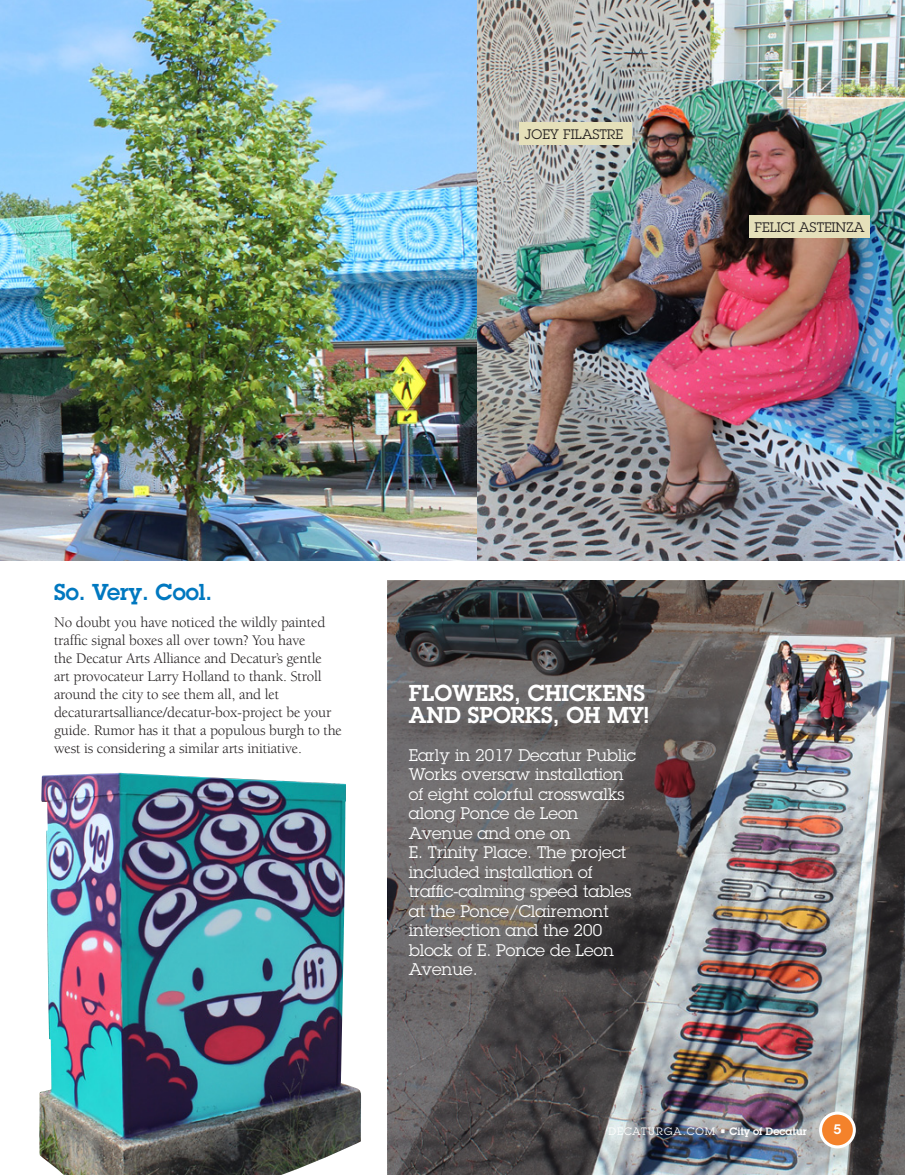
<style>
.page{position:relative;width:905px;height:1175px;background:#fff}
.page>*{position:absolute;margin:0;border:0;box-sizing:border-box;transform-origin:0 0}
.t1{font:600 22.5px/22.5px "Lubalin Graph";color:#fff}
.t2{font:600 22.5px "Lubalin Graph";color:#0078c0}
.t3{font:16.5px/19.5px "Lubalin Graph";color:#fff}
.t4{font:15px/18px "Berkeley";letter-spacing:-.01em;color:#231f20}
.t5{font:13.5px "Lubalin Graph";color:#231f20}
.t6{font:600 13.5px "Lubalin Graph";color:#fff}
.t7{font:600 10.5px "Lubalin Graph";color:#fff}
.s1{font-weight:400}
</style>
<div class="page">
<img style="left:39px;top:773px;width:322px;height:401px">
<img style="left:0;top:0;width:477px;height:560px">
<img style="left:477px;top:0;width:427px;height:560px">
<img style="left:387px;top:580px;width:517px;height:594px">
<div style="left:519px;top:123px;width:112px;height:22px;background:#e5e0ba"></div>
<div style="left:749px;top:216px;width:120px;height:22px;background:#e5e0ba"></div>
<div style="left:820px;top:1113px;width:34px;height:33px;background:#f4822b;border-radius:50%"></div>
<div style="left:819px;top:1111px;width:36px;height:37px;border:3px solid #fff;border-radius:50%"></div>
<p class="t5" style="left:524px;top:126px;width:99px">JOEY FILASTRE</p>
<p class="t5" style="left:754px;top:218px;width:111px">FELICI ASTEINZA</p>
<h1 class="t2" style="left:54px;top:577px;width:160px">So. Very. Cool.</h1>
<p class="t4" style="left:54px;top:613px;width:289px">No doubt you have noticed the wildly painted traffic signal boxes all over town? You have<br>the Decatur Arts Alliance and Decatur’s gentle<br>art provocateur Larry Holland to thank. Stroll around the city to see them all, and let decaturartsalliance/decatur-box-project be your guide. Rumor has it that a populous burgh to the west is considering a similar arts initiative.</p>
<h1 class="t1" style="left:409px;top:681px;width:241px">FLOWERS, CHICKENS<br>AND SPORKS, OH MY!</h1>
<p class="t3" style="left:409px;top:745px;width:229px">Early in 2017 Decatur Public<br>Works oversaw installation of eight colorful crosswalks along Ponce de Leon<br>Avenue and one on<br>E. Trinity Place. The project included installation of traffic-calming speed tables at the Ponce/Clairemont intersection and the 200 block of E. Ponce de Leon<br>Avenue.</p>
<p class="t7" style="left:608px;top:1124px;width:200px"><span class="s1">decatur ga.c om</span> • City of Decatur</p>
<p class="t6" style="left:833px;top:1120px;width:9px">5</p>
</div>
